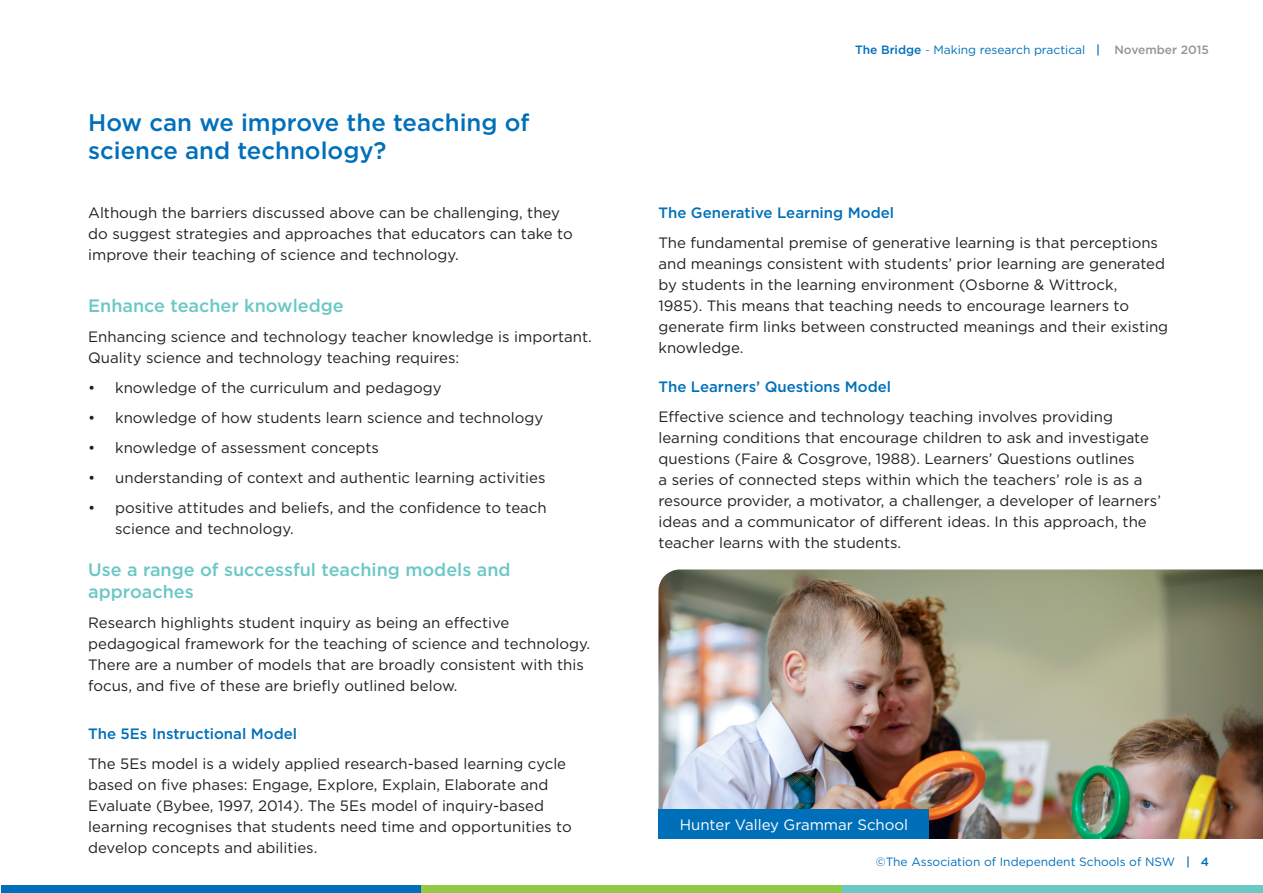
<style>
.page{position:relative;width:1263px;height:893px;background:#fff}
.page>*{position:absolute;margin:0;border:0;box-sizing:border-box;transform-origin:0 0}
.Heading_2{font:500 24px/28.8px "Gotham";color:#006fba}
.Heading_3{font:500 18px/21.6px "Gotham";color:#6ac8c5}
.Body{font:15px/21px "Gotham";color:#231f20}
.Heading_4{font:500 15px "Gotham";color:#006fba}
.Body-2{font:15px "Gotham";color:#fff}
.t1{font:12px "Gotham";color:#006fba}
.s1{font-weight:500}
.s2{font-weight:300}
.s3{font-weight:500;color:#939598}
</style>
<div class="page">
<div style="left:1px;top:886px;width:421px;height:7px;background:#006fba"></div>
<div style="left:422px;top:886px;width:420px;height:7px;background:#92c947"></div>
<div style="left:842px;top:886px;width:421px;height:7px;background:#6ac8c5"></div>
<img style="left:658px;top:569px;width:605px;height:270px">
<div style="left:658px;top:810px;width:271px;height:29px;background:#006fba"></div>
<p class="Heading_2" style="left:88px;top:107px;width:443px">How can we improve the teaching of science and technology?</p>
<p class="Body" style="left:88px;top:202px;width:486px">Although the barriers discussed above can be challenging, they do suggest strategies and approaches that educators can take to improve their teaching of science and technology.</p>
<p class="Heading_3" style="left:88px;top:294px;width:257px">Enhance teacher knowledge</p>
<p class="Body" style="left:88px;top:326px;width:505px">Enhancing science and technology teacher knowledge is important.<br>Quality science and technology teaching requires:</p>
<p class="Body" style="left:88px;top:377px;width:355px">• knowledge of the curriculum and pedagogy</p>
<p class="Body" style="left:88px;top:407px;width:456px">• knowledge of how students learn science and technology</p>
<p class="Body" style="left:88px;top:437px;width:292px">• knowledge of assessment concepts</p>
<p class="Body" style="left:88px;top:467px;width:459px">• understanding of context and authentic learning activities</p>
<p class="Body" style="left:115px;top:497px;width:433px;text-indent:-27px">• positive attitudes and beliefs, and the confidence to teach science and technology.</p>
<p class="Heading_3" style="left:88px;top:559px;width:424px">Use a range of successful teaching models and approaches</p>
<p class="Body" style="left:88px;top:612px;width:504px">Research highlights student inquiry as being an effective pedagogical framework for the teaching of science and technology.<br>There are a number of models that are broadly consistent with this focus, and five of these are briefly outlined below.</p>
<p class="Heading_4" style="left:88px;top:724px;width:210px">The 5Es Instructional Model</p>
<p class="Body" style="left:88px;top:753px;width:485px">The 5Es model is a widely applied research-based learning cycle based on five phases: Engage, Explore, Explain, Elaborate and Evaluate (Bybee, 1997, 2014). The 5Es model of inquiry-based learning recognises that students need time and opportunities to develop concepts and abilities.</p>
<p class="t1" style="left:855px;top:42px;width:355px"><span class="s1">The Bridge</span> <span class="s2">-</span> Making research practical <span class="s1">|</span> <span class="s3">November 2015</span></p>
<p class="Heading_4" style="left:658px;top:203px;width:237px">The Generative Learning Model</p>
<p class="Body" style="left:658px;top:232px;width:511px">The fundamental premise of generative learning is that perceptions and meanings consistent with students’ prior learning are generated by students in the learning environment (Osborne &amp; Wittrock,<br>1985). This means that teaching needs to encourage learners to generate firm links between constructed meanings and their existing knowledge.</p>
<p class="Heading_4" style="left:658px;top:377px;width:234px">The Learners’ Questions Model</p>
<p class="Body" style="left:658px;top:406px;width:504px">Effective science and technology teaching involves providing learning conditions that encourage children to ask and investigate questions (Faire &amp; Cosgrove, 1988). Learners’ Questions outlines<br>a series of connected steps within which the teachers’ role is as a resource provider, a motivator, a challenger, a developer of learners’ ideas and a communicator of different ideas. In this approach, the teacher learns with the students.</p>
<p class="Body-2" style="left:680px;top:816px;width:230px">Hunter Valley Grammar School</p>
<p class="t1" style="left:876px;top:854px;width:335px">©The Association of Independent Schools of NSW <span class="s1">| 4</span></p>
</div>
